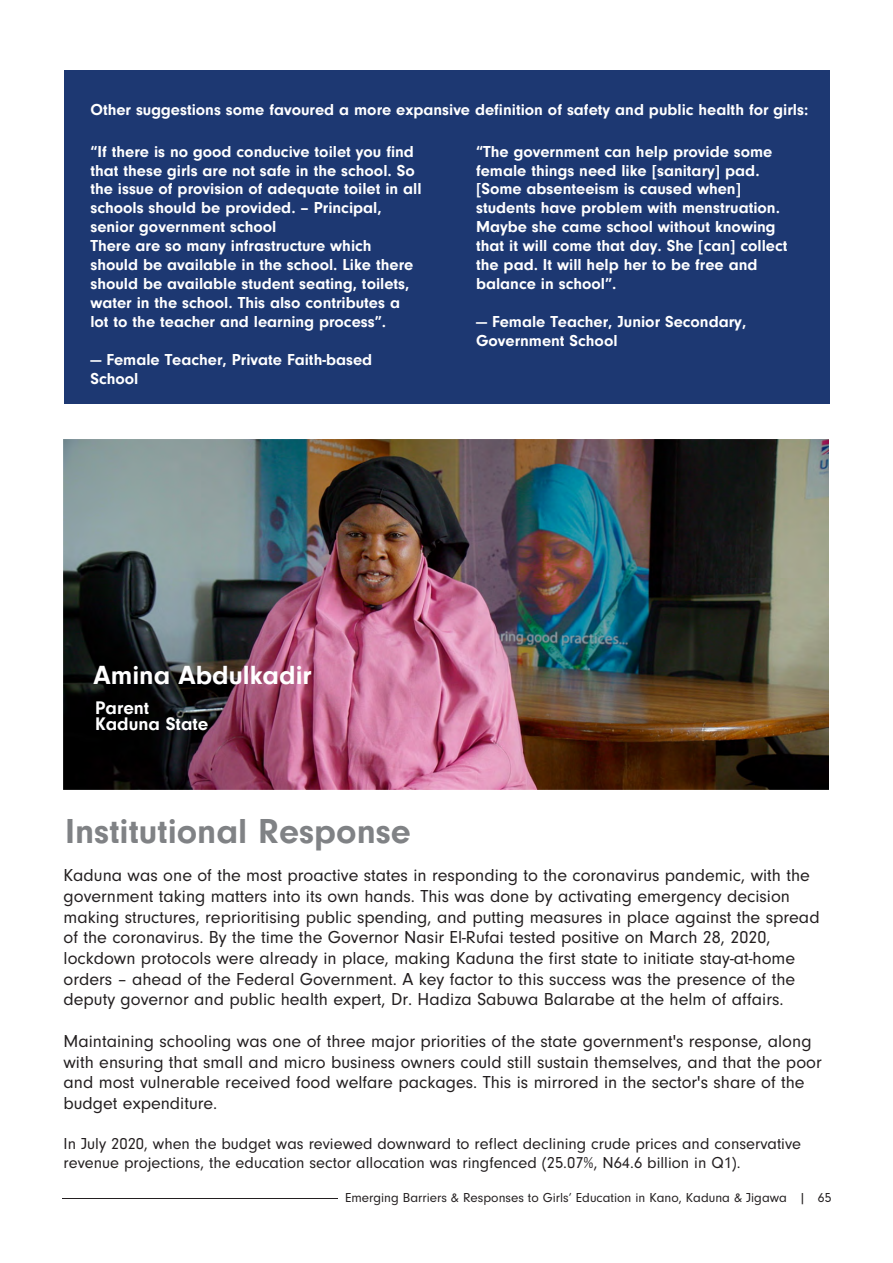
<style>
.page{position:relative;width:893px;height:1263px;background:#fff}
.page>*{position:absolute;margin:0;border:0;box-sizing:border-box;transform-origin:0 0}
.t1{font:700 36px "Neuzeit Gro";color:#808285}
.t2{font:700 27.3px "Neuzeit Gro";color:#fff}
.t3{font:700 18.9px/15.9px "Neuzeit Gro";color:#fff}
.t4{font:18px/20.7px "Neuzeit Gro";color:#231f20}
.t5{font:700 16.5px/18.9px "Neuzeit Gro";color:#fff}
.t6{font:16.5px/18.9px "Neuzeit Gro";color:#231f20}
.t7{font:13.5px "Neuzeit Gro";color:#231f20}
</style>
<div class="page">
<div style="left:64px;top:70px;width:766px;height:333px;background:#1d3872"></div>
<img style="left:63px;top:440px;width:766px;height:349px">
<hr style="left:62px;top:1198px;width:276px;height:1px;background:#231f20">
<p class="t5" style="left:90px;top:101px;width:719px">Other suggestions some favoured a more expansive definition of safety and public health for girls:</p>
<p class="t5" style="left:90px;top:143px;width:333px">“If there is no good conducive toilet you find that these girls are not safe in the school. So the issue of provision of adequate toilet in all schools should be provided. – Principal, senior government school<br>There are so many infrastructure which should be available in the school. Like there should be available student seating, toilets, water in the school. This also contributes a lot to the teacher and learning process”.</p>
<p class="t5" style="left:90px;top:352px;width:283px">— Female Teacher, Private Faith-based<br>School</p>
<p class="t5" style="left:476px;top:143px;width:313px">“The government can help provide some female things need like [sanitary] pad. [Some absenteeism is caused when] students have problem with menstruation.<br>Maybe she came school without knowing that it will come that day. She [can] collect the pad. It will help her to be free and balance in school”.</p>
<p class="t5" style="left:476px;top:314px;width:272px">— Female Teacher, Junior Secondary,<br>Government School</p>
<h2 class="t2" style="left:94px;top:663px;width:220px">Amina Abdulkadir</h2>
<p class="t3" style="left:95px;top:701px;width:115px">Parent<br>Kaduna State</p>
<h1 class="t1" style="left:65px;top:816px;width:347px">Institutional Response</h1>
<p class="t4" style="left:64px;top:866px;width:758px">Kaduna was one of the most proactive states in responding to the coronavirus pandemic, with the government taking matters into its own hands. This was done by activating emergency decision making structures, reprioritising public spending, and putting measures in place against the spread of the coronavirus. By the time the Governor Nasir El-Rufai tested positive on March 28, 2020, lockdown protocols were already in place, making Kaduna the first state to initiate stay-at-home orders – ahead of the Federal Government. A key factor to this success was the presence of the deputy governor and public health expert, Dr. Hadiza Sabuwa Balarabe at the helm of affairs.</p>
<p class="t4" style="left:64px;top:1032px;width:760px">Maintaining schooling was one of three major priorities of the state government's response, along with ensuring that small and micro business owners could still sustain themselves, and that the poor and most vulnerable received food welfare packages. This is mirrored in the sector's share of the budget expenditure.</p>
<p class="t6" style="left:64px;top:1135px;width:739px">In July 2020, when the budget was reviewed downward to reflect declining crude prices and conservative revenue projections, the education sector allocation was ringfenced (25.07%, N64.6 billion in Q1).</p>
<p class="t7" style="left:345px;top:1192px;width:488px">Emerging Barriers &amp; Responses to Girls’ Education in Kano, Kaduna &amp; Jigawa | 65</p>
</div>
